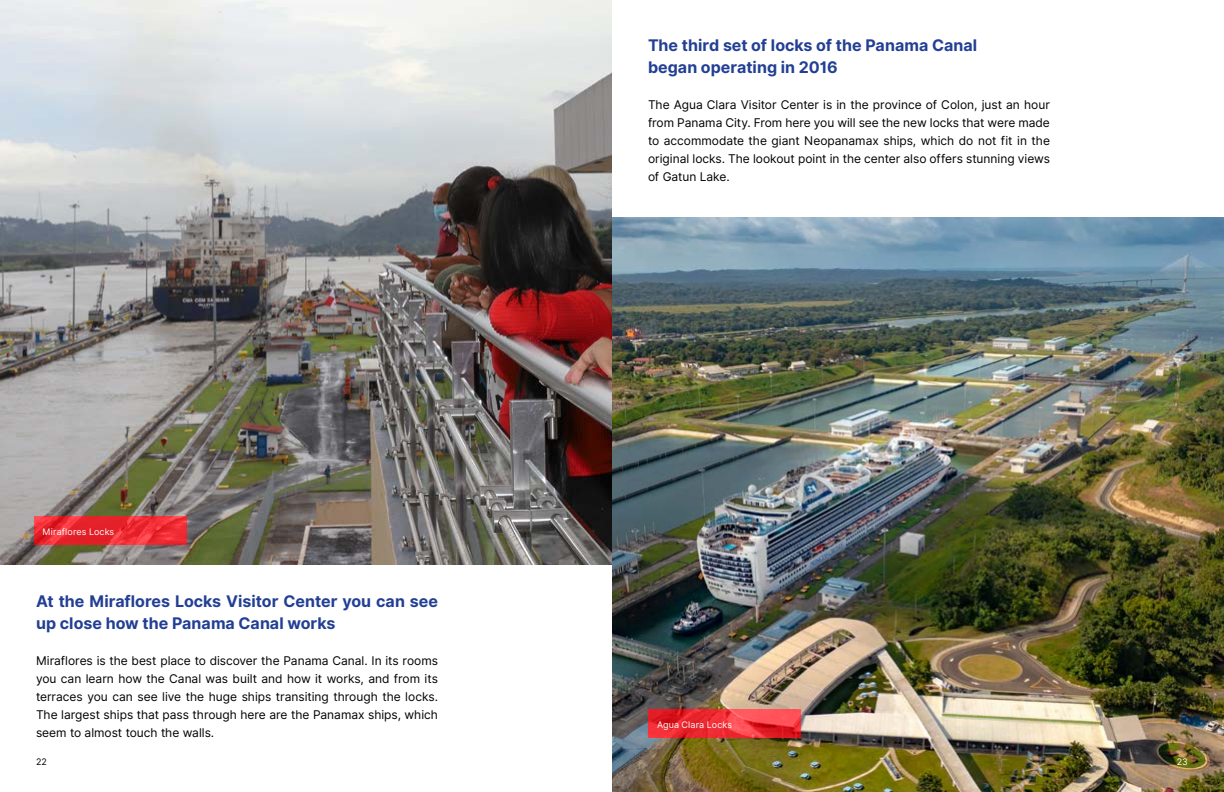
<style>
.page{position:relative;width:1224px;height:792px;background:#fff}
.page>*{position:absolute;margin:0;border:0;box-sizing:border-box;transform-origin:0 0}
.t1{font:700 16px/22px "Inter";color:#223f94}
.t2{font:12px/18px "Inter";color:#000;text-align:justify}
.t3{font:9px "Inter";letter-spacing:.015em;color:#fff}
.t4{font:9px "Inter";color:#000}
</style>
<div class="page">
<img style="left:612px;top:217px;width:612px;height:575px">
<img style="left:0;top:0;width:612px;height:564px">
<svg style="left:648px;top:710px;width:153px;height:28px;background:#ed3038"></svg>
<svg style="left:34px;top:517px;width:153px;height:28px;background:#eb2931"></svg>
<p class="t3" style="left:43px;top:525px;width:73px">Miraflores Locks</p>
<h1 class="t1" style="left:648px;top:35px;width:331px">The third set of locks of the Panama Canal began operating in 2016</h1>
<p class="t2" style="left:648px;top:96px;width:403px">The Agua Clara Visitor Center is in the province of Colon, just an hour from Panama City. From here you will see the new locks that were made to accommodate the giant Neopanamax ships, which do not fit in the original locks. The lookout point in the center also offers stunning views of Gatun Lake.</p>
<h1 class="t1" style="left:36px;top:591px;width:404px">At the Miraflores Locks Visitor Center you can see up close how the Panama Canal works</h1>
<p class="t2" style="left:36px;top:652px;width:403px">Miraflores is the best place to discover the Panama Canal. In its rooms you can learn how the Canal was built and how it works, and from its terraces you can see live the huge ships transiting through the locks.<br>The largest ships that pass through here are the Panamax ships, which seem to almost touch the walls.</p>
<p class="t4" style="left:36px;top:755px;width:12px">22</p>
<p class="t3" style="left:1177px;top:755px;width:13px">23</p>
<p class="t3" style="left:657px;top:718px;width:77px">Agua Clara Locks</p>
</div>
